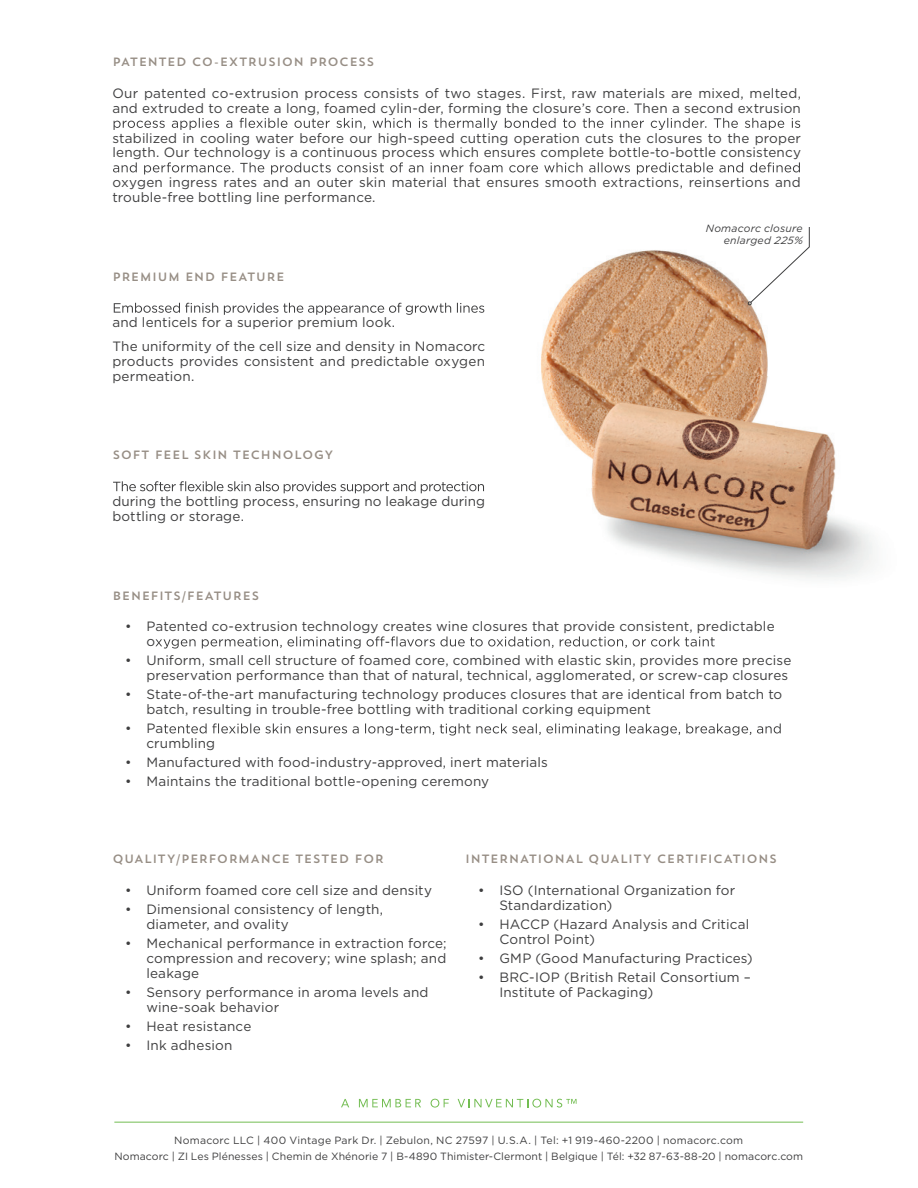
<style>
.page{position:relative;width:918px;height:1188px;background:#fff}
.page>*{position:absolute;margin:0;border:0;box-sizing:border-box;transform-origin:0 0}
.t1{font:13.5px/14.9px "Gotham";letter-spacing:.01em;color:#3e3e3f}
.t2{font:12px "Trend Sans One";letter-spacing:.02em;color:#978e85}
.t3{font:10.5px/15.8px "Gotham";letter-spacing:.01em;color:#3e3e3f;text-align:center}
.t4{font:italic 10.5px/11.6px "Gotham";letter-spacing:.02em;color:#3e3e3f;text-align:right}
</style>
<div class="page">
<img style="left:541px;top:250px;width:227px;height:191px">
<svg style="left:748px;top:227px;width:62px;height:78px"></svg>
<img style="left:591px;top:425px;width:282px;height:153px">
<img style="left:571px;top:376px;width:203px;height:111px">
<svg style="left:114px;top:118px;width:686px;height:12px"></svg>
<svg style="left:113px;top:162px;width:687px;height:12px"></svg>
<svg style="left:114px;top:303px;width:370px;height:12px"></svg>
<svg style="left:113px;top:481px;width:371px;height:12px"></svg>
<svg style="left:155px;top:636px;width:560px;height:13px"></svg>
<svg style="left:164px;top:723px;width:617px;height:13px"></svg>
<hr style="left:114px;top:1122px;width:689px;height:1px;background:#73bd52">
<svg style="left:341px;top:1099px;width:8px;height:8px"></svg>
<svg style="left:359px;top:1099px;width:62px;height:8px"></svg>
<svg style="left:431px;top:1099px;width:18px;height:9px"></svg>
<svg style="left:458px;top:1099px;width:119px;height:9px"></svg>
<p class="t2" style="left:112px;top:54px;width:264px">PATENTED CO-EXTRUSION PROCESS</p>
<p class="t1" style="left:112px;top:86px;width:690px">Our patented co-extrusion process consists of two stages. First, raw materials are mixed, melted, and extruded to create a long, foamed cylin-der, forming the closure’s core. Then a second extrusion</p>
<p class="t1" style="left:112px;top:130px;width:690px">stabilized in cooling water before our high-speed cutting operation cuts the closures to the proper length. Our technology is a continuous process which ensures complete bottle-to-bottle consistency</p>
<p class="t1" style="left:112px;top:175px;width:690px">oxygen ingress rates and an outer skin material that ensures smooth extractions, reinsertions and trouble-free bottling line performance.</p>
<p class="t2" style="left:112px;top:269px;width:174px">PREMIUM END FEATURE</p>
<p class="t1" style="left:112px;top:311px;width:374px;line-height:23.4px">and lenticels for a superior premium look.<br>The uniformity of the cell size and density in Nomacorc</p>
<p class="t1" style="left:112px;top:353px;width:374px">products provides consistent and predictable oxygen permeation.</p>
<p class="t2" style="left:112px;top:447px;width:223px">SOFT FEEL SKIN TECHNOLOGY</p>
<p class="t1" style="left:112px;top:494px;width:374px">during the bottling process, ensuring no leakage during bottling or storage.</p>
<p class="t4" style="left:706px;top:223px;width:100px">Nomacorc closure enlarged 225%</p>
<p class="t2" style="left:112px;top:588px;width:149px">BENEFITS/FEATURES</p>
<p class="t1" style="left:146px;top:619px;width:630px;text-indent:-21px">• Patented co-extrusion technology creates wine closures that provide consistent, predictable o</p>
<p class="t1" style="left:125px;top:653px;width:668px;text-align:right">• Uniform, small cell structure of foamed core, combined with elastic skin, provides more precise preservation performance than that of natural, technical, agglomerated, or screw-cap closures</p>
<p class="t1" style="left:146px;top:687px;width:637px;text-indent:-21px">• State-of-the-art manufacturing technology produces closures that are identical from batch to batch, resulting in trouble-free bottling with traditional corking equipment</p>
<p class="t1" style="left:146px;top:721px;width:70px;text-indent:-21px">• Pa crumbling</p>
<p class="t1" style="left:125px;top:755px;width:424px">• Manufactured with food-industry-approved, inert materials</p>
<p class="t1" style="left:125px;top:774px;width:366px">• Maintains the traditional bottle-opening ceremony</p>
<p class="t2" style="left:112px;top:852px;width:273px">QUALITY/PERFORMANCE TESTED FOR</p>
<p class="t1" style="left:125px;top:883px;width:308px">• Uniform foamed core cell size and density</p>
<p class="t1" style="left:146px;top:902px;width:238px;text-indent:-21px">• Dimensional consistency of length, diameter, and ovality</p>
<p class="t1" style="left:146px;top:936px;width:302px;text-align:justify;text-indent:-21px">• Mechanical performance in extraction force; compression and recovery; wine splash; and leakage</p>
<p class="t1" style="left:146px;top:985px;width:284px;text-indent:-21px">• Sensory performance in aroma levels and wine-soak behavior</p>
<p class="t1" style="left:125px;top:1019px;width:128px">• Heat resistance</p>
<p class="t1" style="left:125px;top:1038px;width:109px">• Ink adhesion</p>
<p class="t2" style="left:465px;top:852px;width:313px">INTERNATIONAL QUALITY CERTIFICATIONS</p>
<p class="t1" style="left:499px;top:883px;width:237px;text-indent:-21px">• ISO (International Organization for<br>Standardization)</p>
<p class="t1" style="left:499px;top:917px;width:251px;text-indent:-21px">• HACCP (Hazard Analysis and Critical<br>Control Point)</p>
<p class="t1" style="left:478px;top:951px;width:276px">• GMP (Good Manufacturing Practices)</p>
<p class="t1" style="left:499px;top:970px;width:253px;text-indent:-21px">• BRC-IOP (British Retail Consortium –<br>Institute of Packaging)</p>
<p class="t3" style="left:114px;top:1132px;width:690px">Nomacorc LLC | 400 Vintage Park Dr. | Zebulon, NC 27597 | U.S.A. | Tel: +1 919-460-2200 | nomacorc.com<br>Nomacorc | ZI Les Plénesses | Chemin de Xhénorie 7 | B-4890 Thimister-Clermont | Belgique | Tél: +32 87-63-88-20 | nomacorc.com</p>
</div>
